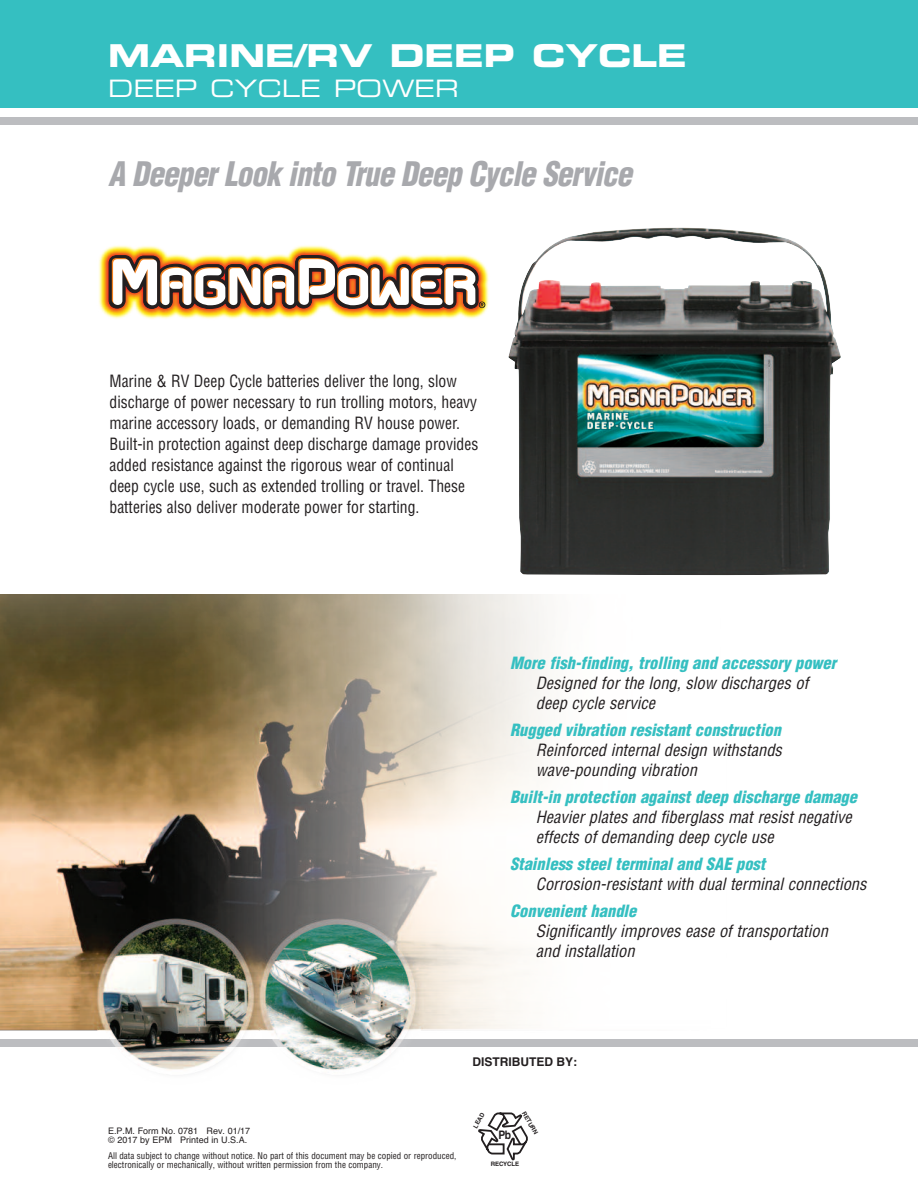
<style>
.page{position:relative;width:918px;height:1188px;background:#fff}
.page>*{position:absolute;margin:0;border:0;box-sizing:border-box;transform-origin:0 0}
.t1{font:italic 900 condensed 33px "Helvetica";letter-spacing:-.025em;color:#a8a9ad;scale:.93 1}
.t2{font:31.5px "Eurostile Bold Extended Two";color:#fff}
.t3{font:24px "Eurostile Extended Two";color:#fff}
.t4{font:condensed 16.5px/21px "Helvetica";color:#231f20;scale:.95 1}
.t5{font:italic condensed 16.5px/19.8px "Helvetica";color:#231f20}
.t6{font:italic 900 condensed 16.5px "Helvetica";color:#35bfc1}
.t7{font:700 12px "Helvetica";color:#231f20}
.t8{font:700 11.85px "Helvetica";color:#231f20;scale:.88 1}
.t9{font:condensed 9px/9px "Helvetica";color:#231f20}
.t10{font:9px/9px "Helvetica";color:#231f20}
.t11{font:700 6.15px "Helvetica";letter-spacing:-.01em;color:#231f20}
</style>
<div class="page">
<div style="left:0;top:0;width:918px;height:108px;background:#35bfc1"></div>
<div style="left:0;top:117px;width:918px;height:8px;background:#bcbdc0"></div>
<img style="left:0;top:594px;width:918px;height:476px">
<svg style="left:478px;top:1112px;width:50px;height:48px"></svg>
<img style="left:508px;top:227px;width:333px;height:348px">
<img style="left:99px;top:227px;width:410px;height:113px">
<svg style="left:108px;top:255px;width:377px;height:54px"></svg>
<h2 class="t2" style="left:108px;top:44px;width:580px">MARINE/RV DEEP CYCLE</h2>
<h3 class="t3" style="left:108px;top:80px;width:352px">DEEP CYCLE POWER</h3>
<h1 class="t1" style="left:108px;top:162px;width:565px">A Deeper Look into True Deep Cycle Service</h1>
<p class="t4" style="left:110px;top:371px;width:390px">Marine &amp; RV Deep Cycle batteries deliver the long, slow discharge of power necessary to run trolling motors, heavy marine accessory loads, or demanding RV house power.<br>Built-in protection against deep discharge damage provides added resistance against the rigorous wear of continual deep cycle use, such as extended trolling or travel. These batteries also deliver moderate power for starting.</p>
<p class="t6" style="left:510px;top:657px;width:328px">More fish-finding, trolling and accessory power</p>
<p class="t5" style="left:536px;top:675px;width:274px">Designed for the long, slow discharges of deep cycle service</p>
<p class="t6" style="left:510px;top:724px;width:273px">Rugged vibration resistant construction</p>
<p class="t5" style="left:536px;top:741px;width:248px">Reinforced internal design withstands wave-pounding vibration</p>
<p class="t6" style="left:510px;top:791px;width:349px">Built-in protection against deep discharge damage</p>
<p class="t5" style="left:536px;top:808px;width:317px">Heavier plates and fiberglass mat resist negative effects of demanding deep cycle use</p>
<p class="t6" style="left:510px;top:858px;width:257px">Stainless steel terminal and SAE post</p>
<p class="t5" style="left:536px;top:875px;width:332px">Corrosion-resistant with dual terminal connections</p>
<p class="t6" style="left:510px;top:905px;width:128px">Convenient handle</p>
<p class="t5" style="left:536px;top:922px;width:294px">Significantly improves ease of transportation and installation</p>
<p class="t7" style="left:472px;top:1055px;width:106px">DISTRIBUTED BY:</p>
<p class="t10" style="left:108px;top:1126px;width:144px">E.P.M. Form No. 0781 Rev. 01/17 © 2017 by EPM Printed in U.S.A.</p>
<p class="t9" style="left:108px;top:1152px;width:350px">All data subject to change without notice. No part of this document may be copied or reproduced, electronically or mechanically, without written permission from the company.</p>
<p class="t11" style="left:473px;top:1126px;width:18px;rotate:-60deg">LEAD</p>
<p class="t8" style="left:499px;top:1130px;width:16px">Pb</p>
<p class="t11" style="left:526px;top:1111px;width:27px;rotate:60deg">RETURN</p>
<p class="t11" style="left:491px;top:1161px;width:30px">RECYCLE</p>
</div>
